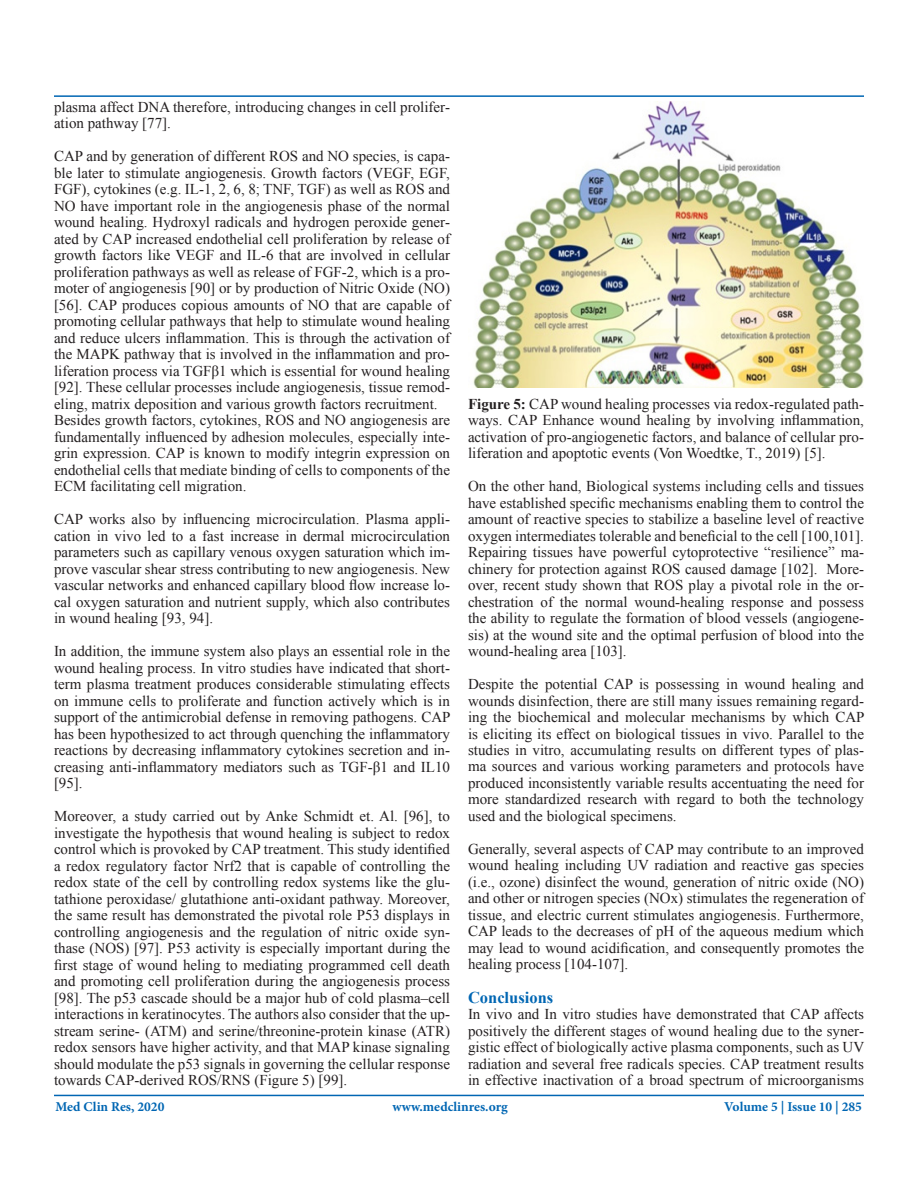
<style>
.page{position:relative;width:918px;height:1188px;background:#fff}
.page>*{position:absolute;margin:0;border:0;box-sizing:border-box;transform-origin:0 0}
.t1{font:700 16.5px "Times New Roman";color:#0166b3}
.t2{font:15px/16.5px "Times New Roman";color:#231f20;text-align:justify}
.t3{font:700 13.5px "Minion Pro";color:#0166b3}
.s1{font-weight:700}
</style>
<div class="page">
<hr style="left:54px;top:1095px;width:810px;height:1px;background:#0166b3">
<hr style="left:54px;top:95px;width:810px;height:2px;background:#0166b3">
<img style="left:473px;top:102px;width:391px;height:286px">
<p class="t2" style="left:54px;top:98px;width:397px">plasma affect DNA therefore, introducing changes in cell prolifer&shy;ation pathway [77].</p>
<p class="t2" style="left:54px;top:148px;width:398px;text-align:left">CAP and by generation of different ROS and NO species, is capa&shy;ble later to stimulate angiogenesis. Growth factors (VEGF, EGF, FGF), cytokines (e.g. IL-1, 2, 6, 8; TNF, TGF) as well as ROS and NO have important role in the angiogenesis phase of the normal wound healing. Hydroxyl radicals and hydrogen peroxide gener&shy;ated by CAP increased endothelial cell proliferation by release of growth factors like VEGF and IL-6 that are involved in cellular proliferation pathways as well as release of FGF-2, which is a pro&shy;moter of angiogenesis [90] or by production of Nitric Oxide (NO) [56]. CAP produces copious amounts of NO that are capable of promoting cellular pathways that help to stimulate wound healing and reduce ulcers inflammation. This is through the activation of the MAPK pathway that is involved in the inflammation and pro&shy;liferation process via TGFβ1 which is essential for wound healing [92]. These cellular processes include angiogenesis, tissue remod&shy;eling, matrix deposition and various growth factors recruitment.<br>Besides growth factors, cytokines, ROS and NO angiogenesis are fundamentally influenced by adhesion molecules, especially inte&shy;grin expression. CAP is known to modify integrin expression on endothelial cells that mediate binding of cells to components of the ECM facilitating cell migration.</p>
<p class="t2" style="left:54px;top:511px;width:398px">CAP works also by influencing microcirculation. Plasma appli&shy;cation in vivo led to a fast increase in dermal microcirculation parameters such as capillary venous oxygen saturation which im&shy;prove vascular shear stress contributing to new angiogenesis. New vascular networks and enhanced capillary blood flow increase lo&shy;cal oxygen saturation and nutrient supply, which also contributes in wound healing [93, 94].</p>
<p class="t2" style="left:54px;top:643px;width:398px">In addition, the immune system also plays an essential role in the wound healing process. In vitro studies have indicated that short&shy;term plasma treatment produces considerable stimulating effects on immune cells to proliferate and function actively which is in support of the antimicrobial defense in removing pathogens. CAP has been hypothesized to act through quenching the inflammatory reactions by decreasing inflammatory cytokines secretion and in&shy;creasing anti-inflammatory mediators such as TGF-β1 and IL10 [95].</p>
<p class="t2" style="left:54px;top:808px;width:398px">Moreover, a study carried out by Anke Schmidt et. Al. [96], to investigate the hypothesis that wound healing is subject to redox control which is provoked by CAP treatment. This study identified a redox regulatory factor Nrf2 that is capable of controlling the redox state of the cell by controlling redox systems like the glu&shy;tathione peroxidase/ glutathione anti-oxidant pathway. Moreover, the same result has demonstrated the pivotal role P53 displays in controlling angiogenesis and the regulation of nitric oxide syn&shy;thase (NOS) [97]. P53 activity is especially important during the first stage of wound heling to mediating programmed cell death and promoting cell proliferation during the angiogenesis process [98]. The p53 cascade should be a major hub of cold plasma–cell interactions in keratinocytes. The authors also consider that the up&shy;stream serine- (ATM) and serine/threonine-protein kinase (ATR) redox sensors have higher activity, and that MAP kinase signaling should modulate the p53 signals in governing the cellular response towards CAP-derived ROS/RNS (Figure 5) [99].</p>
<p class="t2" style="left:468px;top:395px;width:398px"><span class="s1">Figure 5:</span> CAP wound healing processes via redox-regulated path&shy;ways. CAP Enhance wound healing by involving inflammation, activation of pro-angiogenetic factors, and balance of cellular pro&shy;liferation and apoptotic events (Von Woedtke, T., 2019) [5].</p>
<p class="t2" style="left:468px;top:478px;width:398px">On the other hand, Biological systems including cells and tissues have established specific mechanisms enabling them to control the amount of reactive species to stabilize a baseline level of reactive oxygen intermediates tolerable and beneficial to the cell [100,101].<br>Repairing tissues have powerful cytoprotective “resilience” ma&shy;chinery for protection against ROS caused damage [102]. More&shy;over, recent study shown that ROS play a pivotal role in the or&shy;chestration of the normal wound-healing response and possess the ability to regulate the formation of blood vessels (angiogene&shy;sis) at the wound site and the optimal perfusion of blood into the wound-healing area [103].</p>
<p class="t2" style="left:468px;top:676px;width:398px">Despite the potential CAP is possessing in wound healing and wounds disinfection, there are still many issues remaining regard&shy;ing the biochemical and molecular mechanisms by which CAP is eliciting its effect on biological tissues in vivo. Parallel to the studies in vitro, accumulating results on different types of plas&shy;ma sources and various working parameters and protocols have produced inconsistently variable results accentuating the need for more standardized research with regard to both the technology used and the biological specimens.</p>
<p class="t2" style="left:468px;top:840px;width:398px">Generally, several aspects of CAP may contribute to an improved wound healing including UV radiation and reactive gas species (i.e., ozone) disinfect the wound, generation of nitric oxide (NO) and other or nitrogen species (NOx) stimulates the regeneration of tissue, and electric current stimulates angiogenesis. Furthermore, CAP leads to the decreases of pH of the aqueous medium which may lead to wound acidification, and consequently promotes the healing process [104-107].</p>
<p class="t1" style="left:468px;top:986px;width:87px">Conclusions</p>
<p class="t2" style="left:468px;top:1006px;width:398px">In vivo and In vitro studies have demonstrated that CAP affects positively the different stages of wound healing due to the syner&shy;gistic effect of biologically active plasma components, such as UV radiation and several free radicals species. CAP treatment results in effective inactivation of a broad spectrum of microorganisms</p>
<p class="t3" style="left:56px;top:1098px;width:110px">Med Clin Res, 2020</p>
<p class="t3" style="left:393px;top:1097px;width:117px">www.medclinres.org</p>
<p class="t3" style="left:724px;top:1098px;width:139px">Volume 5 | Issue 10 | 285</p>
</div>
